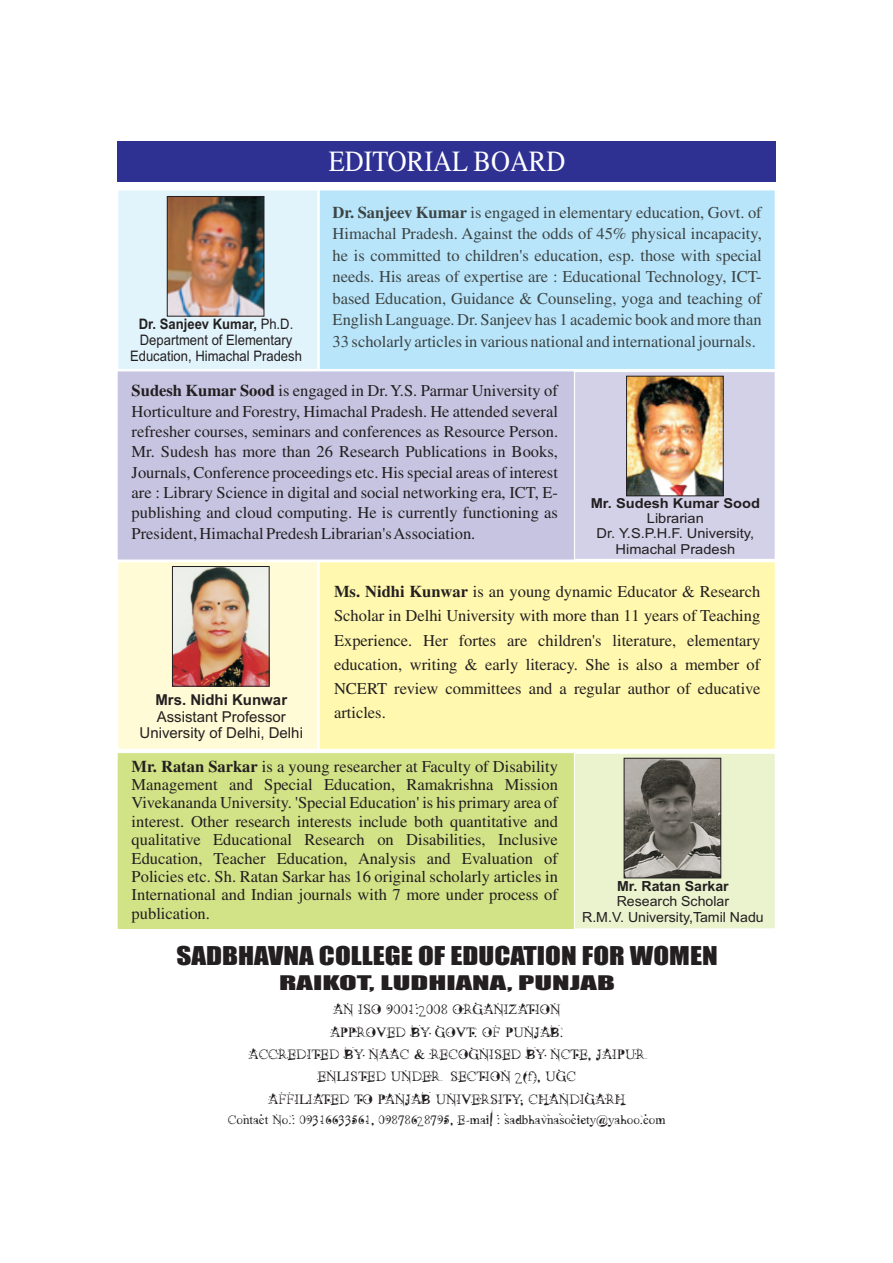
<style>
.page{position:relative;width:893px;height:1263px;background:#fff}
.page>*{position:absolute;margin:0;border:0;box-sizing:border-box;transform-origin:0 0}
.t1{font:29.25px "Toronto";color:#fff;scale:.89 1}
.t2{font:24px "Impact";color:#231f20;scale:1.21 1}
.t3{font:18.6px "Impact";color:#231f20;scale:1.74 1}
.t4{font:16.5px/18.5px "Times";color:#231f20;text-align:justify}
.t5{font:16.5px/21.5px "Times";color:#3c4444;text-align:justify}
.t6{font:15px/16.8px "Arial";color:#231f20;text-align:center}
.t7{font:700 15px "Arial";color:#231f20}
.t8{font:14.4px/16.2px "Arial";color:#231f20;text-align:center;scale:.9 1}
.t9{font:14.25px/22.4px "Times New Roman";color:#231f20;text-align:center}
.t10{font:13.95px/15.6px "Arial";color:#231f20;text-align:center}
.t11{font:700 13.95px "Arial";color:#231f20}
.t12{font:13.8px/15.3px "Arial";color:#231f20;text-align:center;scale:1.07 1}
.t13{font:700 13.8px "Arial";color:#231f20;scale:1.07 1}
.t14{font:12.9px "Times New Roman";color:#231f20}
.s1{font-weight:700}
</style>
<div class="page">
<div style="left:117px;top:141px;width:658px;height:41px;background:#2e3092"></div>
<div style="left:118px;top:190px;width:198px;height:179px;background:#e1f4fc"></div>
<div style="left:316px;top:190px;width:459px;height:179px;background:#b9e5fa"></div>
<div style="left:118px;top:562px;width:198px;height:187px;background:#fffbd6"></div>
<div style="left:316px;top:562px;width:459px;height:187px;background:#fff8ae"></div>
<img style="left:169px;top:198px;width:93px;height:117px">
<div style="left:167px;top:196px;width:97px;height:121px;border:1px solid #231f20"></div>
<div style="left:575px;top:372px;width:200px;height:187px;background:#d3d1e8"></div>
<div style="left:117px;top:371px;width:457px;height:189px;background:#c6c4e1"></div>
<img style="left:628px;top:378px;width:94px;height:116px">
<div style="left:626px;top:376px;width:98px;height:120px;border:1px solid #231f20"></div>
<img style="left:174px;top:568px;width:94px;height:116px">
<div style="left:172px;top:566px;width:98px;height:120px;border:1px solid #231f20"></div>
<div style="left:575px;top:754px;width:200px;height:175px;background:#eaf2ce"></div>
<div style="left:117px;top:753px;width:457px;height:176px;background:#d2e287"></div>
<img style="left:626px;top:760px;width:93px;height:116px">
<div style="left:624px;top:758px;width:97px;height:120px;border:1px solid #231f20"></div>
<h1 class="t1" style="left:329px;top:145px;width:267px">EDITORIAL BOARD</h1>
<p class="t5" style="left:333px;top:203px;width:431px"><span class="s1">Dr. Sanjeev Kumar</span> is engaged in elementary education, Govt. of Himachal Pradesh. Against the odds of 45% physical incapacity, he is committed to children's education, esp. those with special needs. His areas of expertise are : Educational Technology, ICT&shy;based Education, Guidance &amp; Counseling, yoga and teaching of English Language. Dr. Sanjeev has 1 academic book and more than 33 scholarly articles in various national and international journals.</p>
<p class="t4" style="left:132px;top:381px;width:428px;line-height:20.2px"><span class="s1">Sudesh Kumar Sood</span> is engaged in Dr. Y.S. Parmar University of Horticulture and Forestry, Himachal Pradesh. He attended several refresher courses, seminars and conferences as Resource Person.<br>Mr. Sudesh has more than 26 Research Publications in Books, Journals, Conference proceedings etc. His special areas of interest are : Library Science in digital and social networking era, ICT, E&shy;publishing and cloud computing. He is currently functioning as President, Himachal Predesh Librarian's Association.</p>
<p class="t8" style="left:130px;top:317px;width:192px"><span class="s1">Dr. Sanjeev Kumar,</span> Ph.D.<br>Department of Elementary<br>Education, Himachal Pradesh</p>
<p class="t13" style="left:591px;top:498px;width:160px">Mr. Sudesh Kumar Sood</p>
<p class="t12" style="left:597px;top:512px;width:149px">Librarian<br>Dr. Y.S.P.H.F. University,<br>Himachal Pradesh</p>
<p class="t7" style="left:155px;top:694px;width:133px">Mrs. Nidhi Kunwar</p>
<p class="t6" style="left:140px;top:709px;width:165px">Assistant Professor<br>University of Delhi, Delhi</p>
<p class="t4" style="left:334px;top:580px;width:428px;line-height:24.3px"><span class="s1">Ms. Nidhi Kunwar</span> is an young dynamic Educator &amp; Research Scholar in Delhi University with more than 11 years of Teaching Experience. Her fortes are children's literature, elementary education, writing &amp; early literacy. She is also a member of NCERT review committees and a regular author of educative articles.</p>
<p class="t4" style="left:132px;top:758px;width:428px"><span class="s1">Mr. Ratan Sarkar</span> is a young researcher at Faculty of Disability Management and Special Education, Ramakrishna Mission Vivekananda University. 'Special Education' is his primary area of interest. Other research interests include both quantitative and qualitative Educational Research on Disabilities, Inclusive Education, Teacher Education, Analysis and Evaluation of Policies etc. Sh. Ratan Sarkar has 16 original scholarly articles in International and Indian journals with 7 more under process of publication.</p>
<p class="t11" style="left:617px;top:881px;width:113px">Mr. Ratan Sarkar</p>
<p class="t10" style="left:582px;top:895px;width:183px">Research Scholar<br>R.M.V. University,Tamil Nadu</p>
<h2 class="t2" style="left:176px;top:946px;width:449px">SADBHAVNA COLLEGE OF EDUCATION FOR WOMEN</h2>
<p class="t3" style="left:279px;top:975px;width:194px">RAIKOT, LUDHIANA, PUNJAB</p>
<p class="t9" style="left:248px;top:998px;width:398px">AN ISO 9001:2008 ORGANIZATION<br>APPROVED BY GOVT. OF PUNJAB.<br>ACCREDITED BY NAAC &amp; RECOGNISED BY NCTE, JAIPUR ENLISTED UNDER SECTION 2(f), UGC<br>AFFILIATED TO PANJAB UNIVERSITY, CHANDIGARH</p>
<p class="t14" style="left:228px;top:1112px;width:439px">Contact No.: 09316633561, 09878628795, E-mail : sadbhavnasociety@yahoo.com</p>
</div>
